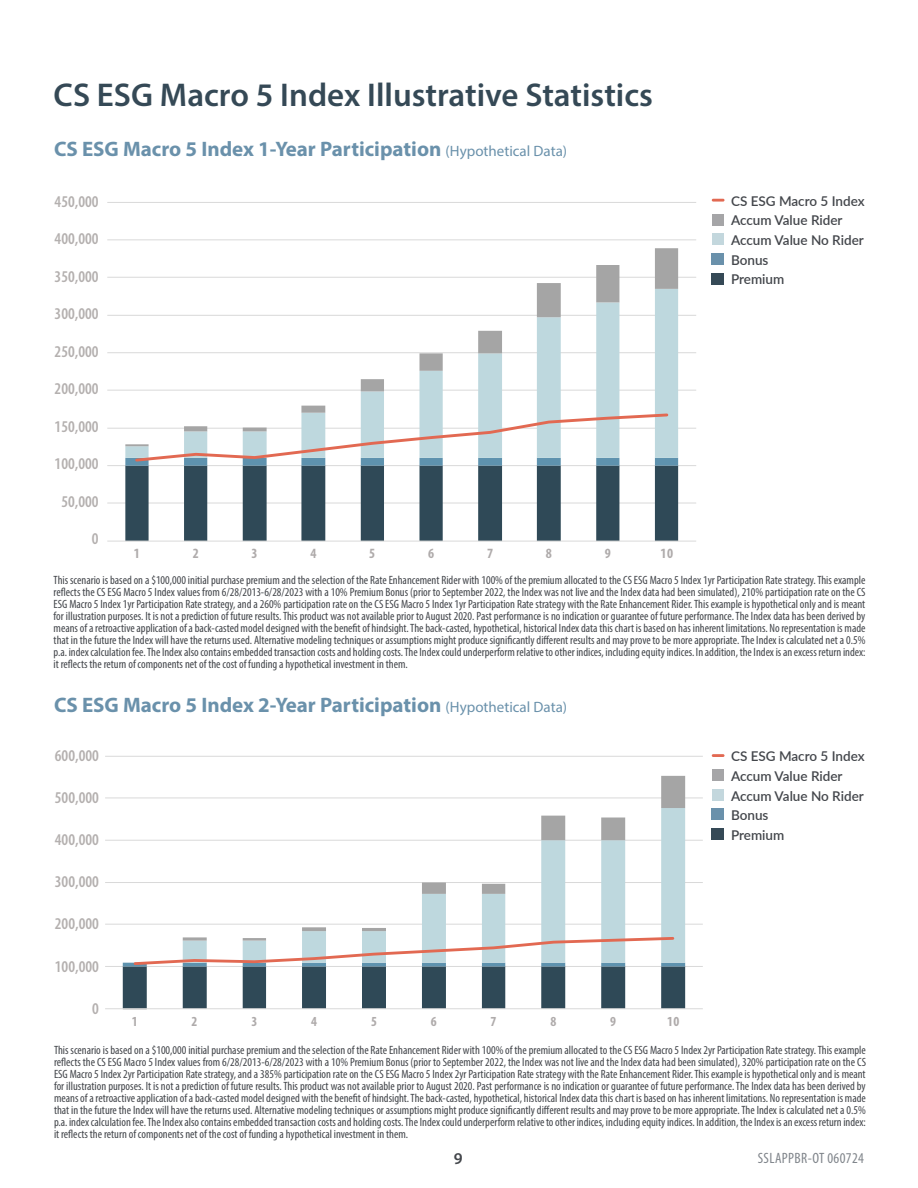
<style>
.page{position:relative;width:918px;height:1188px;background:#fff}
.page>*{position:absolute;margin:0;border:0;box-sizing:border-box;transform-origin:0 0}
.t1{font:600 33px "Myriad Pro";color:#354956}
.t2{font:700 21px "Myriad Pro";color:#6a91ab}
.Main_Body_Copy_Style{font:600 condensed 16.5px "Myriad Pro";color:#b4b0af}
.t3{font:600 16.5px "Myriad Pro";color:#43464b}
.t4{font:condensed 15px "Myriad Pro";letter-spacing:.025em;color:#80858b}
.t5{font:700 condensed 14.25px "Myriad Pro";letter-spacing:.03em;color:#afabab}
.t6{font:700 condensed 13.95px "Myriad Pro";color:#afabab}
.Main_Body_Copy_Style-2{font:600 13.5px "Lato";color:#43464b}
.t7{font:700 condensed 12.6px "Myriad Pro";letter-spacing:.025em;color:#afabab}
.Main_Body_Copy_Style-3{font:condensed 12px/12px "Myriad Pro";color:#43464b;text-align:justify}
.s1{font-weight:400;font-size:15px}
</style>
<div class="page">
<svg style="left:107px;top:202px;width:589px;height:340px"></svg>
<svg style="left:712px;top:199px;width:13px;height:3px"></svg>
<div style="left:711px;top:273px;width:13px;height:11px;background:#354956"></div>
<div style="left:712px;top:234px;width:11px;height:11px;background:#c3d7dd"></div>
<div style="left:712px;top:214px;width:11px;height:12px;background:#a5a5a7"></div>
<div style="left:711px;top:253px;width:13px;height:12px;background:#6a91ab"></div>
<svg style="left:105px;top:756px;width:598px;height:254px"></svg>
<svg style="left:712px;top:754px;width:13px;height:3px"></svg>
<div style="left:711px;top:828px;width:13px;height:12px;background:#354956"></div>
<div style="left:712px;top:789px;width:11px;height:12px;background:#c3d7dd"></div>
<div style="left:712px;top:769px;width:11px;height:12px;background:#a5a5a7"></div>
<div style="left:711px;top:809px;width:13px;height:11px;background:#6a91ab"></div>
<p class="t1" style="left:54px;top:74px;width:601px">CS ESG Macro 5 Index Illustrative Statistics</p>
<p class="t2" style="left:54px;top:135px;width:515px">CS ESG Macro 5 Index 1-Year Participation <span class="s1">(Hypothetical Data)</span></p>
<p class="Main_Body_Copy_Style" style="left:55px;top:191px;width:45px">450,000</p>
<p class="Main_Body_Copy_Style" style="left:55px;top:228px;width:45px">400,000</p>
<p class="Main_Body_Copy_Style" style="left:55px;top:266px;width:45px">350,000</p>
<p class="t5" style="left:57px;top:192px;width:41px">450,000</p>
<p class="t5" style="left:57px;top:229px;width:41px">400,000</p>
<p class="t5" style="left:57px;top:267px;width:41px">350,000</p>
<p class="Main_Body_Copy_Style" style="left:55px;top:303px;width:45px">300,000</p>
<p class="Main_Body_Copy_Style" style="left:55px;top:341px;width:45px">250,000</p>
<p class="Main_Body_Copy_Style" style="left:55px;top:378px;width:45px">200,000</p>
<p class="Main_Body_Copy_Style" style="left:55px;top:416px;width:45px">150,000</p>
<p class="Main_Body_Copy_Style" style="left:55px;top:453px;width:45px">100,000</p>
<p class="Main_Body_Copy_Style" style="left:61px;top:491px;width:39px">50,000</p>
<p class="Main_Body_Copy_Style" style="left:92px;top:528px;width:8px">0</p>
<p class="t5" style="left:57px;top:304px;width:41px">300,000</p>
<p class="t5" style="left:57px;top:342px;width:41px">250,000</p>
<p class="t5" style="left:57px;top:380px;width:41px">200,000</p>
<p class="t5" style="left:57px;top:417px;width:41px">150,000</p>
<p class="t5" style="left:57px;top:455px;width:41px">100,000</p>
<p class="t5" style="left:63px;top:493px;width:35px">50,000</p>
<p class="t5" style="left:91px;top:530px;width:8px">0</p>
<p class="t5" style="left:134px;top:545px;width:8px">1</p>
<p class="t5" style="left:193px;top:545px;width:8px">2</p>
<p class="t5" style="left:252px;top:545px;width:8px">3</p>
<p class="t5" style="left:310px;top:545px;width:8px">4</p>
<p class="t5" style="left:369px;top:545px;width:8px">5</p>
<p class="t5" style="left:428px;top:545px;width:8px">6</p>
<p class="t5" style="left:487px;top:545px;width:8px">7</p>
<p class="t5" style="left:546px;top:545px;width:8px">8</p>
<p class="t5" style="left:605px;top:545px;width:8px">9</p>
<p class="t5" style="left:661px;top:545px;width:14px">10</p>
<p class="Main_Body_Copy_Style-2" style="left:731px;top:191px;width:135px">CS ESG Macro 5 Index</p>
<p class="Main_Body_Copy_Style-2" style="left:731px;top:211px;width:113px">Accum Value Rider</p>
<p class="Main_Body_Copy_Style-2" style="left:731px;top:250px;width:39px">Bonus</p>
<p class="Main_Body_Copy_Style-2" style="left:731px;top:230px;width:134px">Accum Value No Rider</p>
<p class="Main_Body_Copy_Style-2" style="left:731px;top:270px;width:55px">Premium</p>
<p class="Main_Body_Copy_Style-3" style="left:54px;top:574px;width:814px">This scenario is based on a $100,000 initial purchase premium and the selection of the Rate Enhancement Rider with 100% of the premium allocated to the CS ESG Macro 5 Index 1yr Participation Rate strategy. This example reflects the CS ESG Macro 5 Index values from 6/28/2013-6/28/2023 with a 10% Premium Bonus (prior to September 2022, the Index was not live and the Index data had been simulated), 210% participation rate on the CS ESG Macro 5 Index 1yr Participation Rate strategy, and a 260% participation rate on the CS ESG Macro 5 Index 1yr Participation Rate strategy with the Rate Enhancement Rider. This example is hypothetical only and is meant for illustration purposes. It is not a prediction of future results. This product was not available prior to August 2020. Past performance is no indication or guarantee of future performance. The Index data has been derived by means of a retroactive application of a back-casted model designed with the benefit of hindsight. The back-casted, hypothetical, historical Index data this chart is based on has inherent limitations. No representation is made that in the future the Index will have the returns used. Alternative modeling techniques or assumptions might produce significantly different results and may prove to be more appropriate. The Index is calculated net a 0.5% p.a. index calculation fee. The Index also contains embedded transaction costs and holding costs. The Index could underperform relative to other indices, including equity indices. In addition, the Index is an excess return index: it reflects the return of components net of the cost of funding a hypothetical investment in them.</p>
<p class="t2" style="left:54px;top:692px;width:515px">CS ESG Macro 5 Index 2-Year Participation <span class="s1">(Hypothetical Data)</span></p>
<p class="Main_Body_Copy_Style" style="left:55px;top:745px;width:45px">600,000</p>
<p class="Main_Body_Copy_Style-2" style="left:731px;top:747px;width:135px">CS ESG Macro 5 Index</p>
<p class="t7" style="left:60px;top:748px;width:37px">600,000</p>
<p class="Main_Body_Copy_Style" style="left:55px;top:787px;width:45px">500,000</p>
<p class="t7" style="left:60px;top:790px;width:37px">500,000</p>
<p class="Main_Body_Copy_Style" style="left:55px;top:829px;width:45px">400,000</p>
<p class="t7" style="left:60px;top:832px;width:37px">400,000</p>
<p class="Main_Body_Copy_Style" style="left:55px;top:872px;width:45px">300,000</p>
<p class="Main_Body_Copy_Style" style="left:55px;top:914px;width:45px">200,000</p>
<p class="Main_Body_Copy_Style" style="left:55px;top:956px;width:45px">100,000</p>
<p class="Main_Body_Copy_Style" style="left:92px;top:998px;width:8px">0</p>
<p class="t7" style="left:60px;top:874px;width:37px">300,000</p>
<p class="t7" style="left:60px;top:916px;width:37px">200,000</p>
<p class="t7" style="left:60px;top:958px;width:37px">100,000</p>
<p class="t7" style="left:90px;top:1000px;width:7px">0</p>
<p class="t6" style="left:132px;top:1012px;width:7px">1</p>
<p class="t6" style="left:192px;top:1012px;width:7px">2</p>
<p class="t6" style="left:251px;top:1012px;width:7px">3</p>
<p class="t6" style="left:311px;top:1012px;width:7px">4</p>
<p class="t6" style="left:371px;top:1012px;width:7px">5</p>
<p class="t6" style="left:431px;top:1012px;width:7px">6</p>
<p class="t6" style="left:491px;top:1012px;width:7px">7</p>
<p class="t6" style="left:550px;top:1012px;width:7px">8</p>
<p class="t6" style="left:610px;top:1012px;width:7px">9</p>
<p class="t6" style="left:667px;top:1012px;width:14px">10</p>
<p class="Main_Body_Copy_Style-2" style="left:731px;top:766px;width:113px">Accum Value Rider</p>
<p class="Main_Body_Copy_Style-2" style="left:731px;top:805px;width:39px">Bonus</p>
<p class="Main_Body_Copy_Style-2" style="left:731px;top:786px;width:134px">Accum Value No Rider</p>
<p class="Main_Body_Copy_Style-2" style="left:731px;top:825px;width:55px">Premium</p>
<p class="Main_Body_Copy_Style-3" style="left:54px;top:1044px;width:814px">This scenario is based on a $100,000 initial purchase premium and the selection of the Rate Enhancement Rider with 100% of the premium allocated to the CS ESG Macro 5 Index 2yr Participation Rate strategy. This example reflects the CS ESG Macro 5 Index values from 6/28/2013-6/28/2023 with a 10% Premium Bonus (prior to September 2022, the Index was not live and the Index data had been simulated), 320% participation rate on the CS ESG Macro 5 Index 2yr Participation Rate strategy, and a 385% participation rate on the CS ESG Macro 5 Index 2yr Participation Rate strategy with the Rate Enhancement Rider. This example is hypothetical only and is meant for illustration purposes. It is not a prediction of future results. This product was not available prior to August 2020. Past performance is no indication or guarantee of future performance. The Index data has been derived by means of a retroactive application of a back-casted model designed with the benefit of hindsight. The back-casted, hypothetical, historical Index data this chart is based on has inherent limitations. No representation is made that in the future the Index will have the returns used. Alternative modeling techniques or assumptions might produce significantly different results and may prove to be more appropriate. The Index is calculated net a 0.5% p.a. index calculation fee. The Index also contains embedded transaction costs and holding costs. The Index could underperform relative to other indices, including equity indices. In addition, the Index is an excess return index: it reflects the return of components net of the cost of funding a hypothetical investment in them.</p>
<h3 class="t3" style="left:454px;top:1148px;width:10px">9</h3>
<p class="t4" style="left:758px;top:1149px;width:108px">SSLAPPBR-OT 060724</p>
</div>
